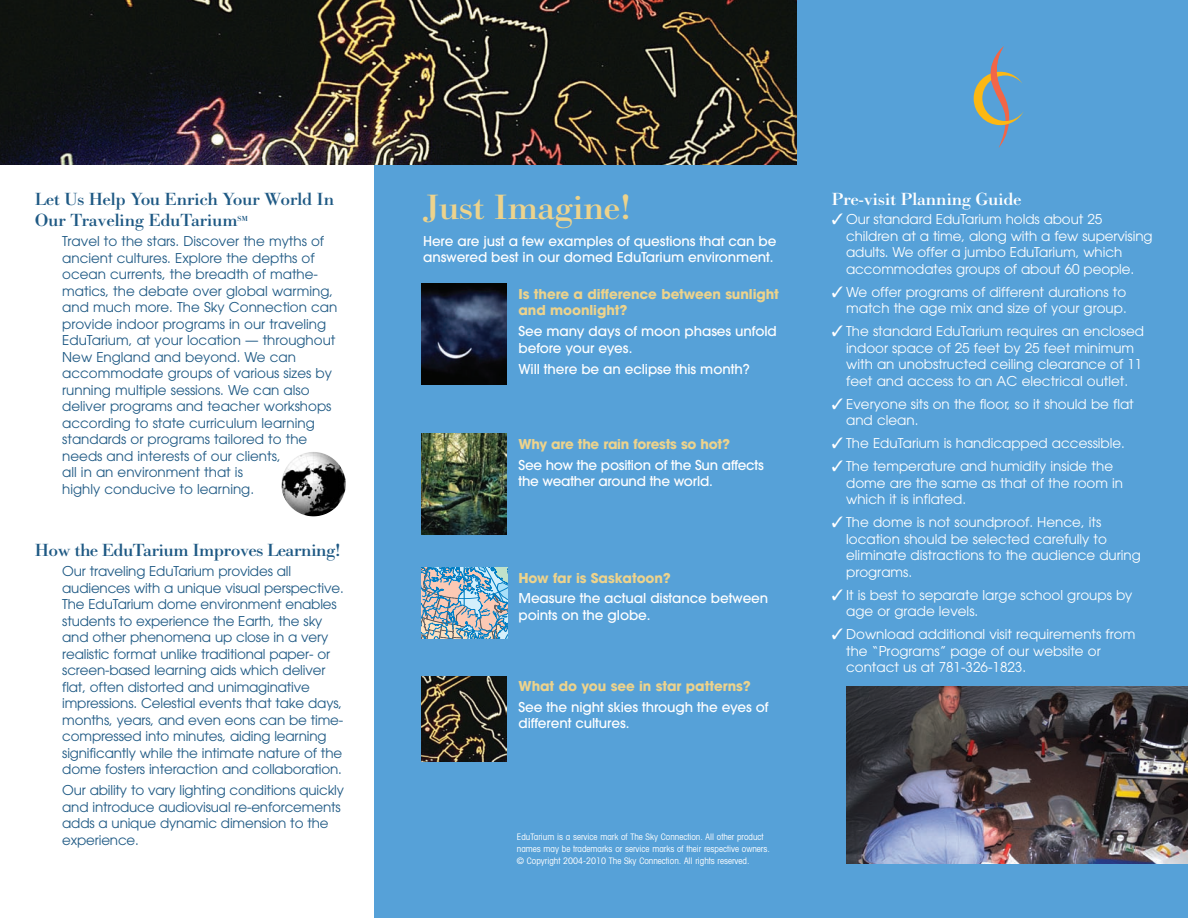
<style>
.page{position:relative;width:1188px;height:918px;background:#fff}
.page>*{position:absolute;margin:0;border:0;box-sizing:border-box;transform-origin:0 0}
.t1{font:700 36px "Bodoni Classico";color:#edd38c}
.t2{font:700 18px/21px "Bodoni Classico";color:#1e5984}
.t3{font:700 18px "Bodoni Classico";color:#fff}
.t4{font:13.5px/16.5px "Avant Garde";letter-spacing:-.01em;color:#1e5984}
.t5{font:13.5px/16.5px "Avant Garde";color:#fff}
.t6{font:500 13.5px/16.5px "Avant Garde";letter-spacing:-.005em;color:#fff}
.t7{font:700 13.5px/16.5px "Avant Garde";letter-spacing:-.005em;color:#edd38c}
.t8{font:condensed 9px/12px "Avant Garde";color:#fff}
.t9{font:700 7.5px "Bodoni Classico";color:#1e5984}
</style>
<div class="page">
<div style="left:374px;top:0;width:814px;height:918px;background:#56a1d8"></div>
<img style="left:0;top:0;width:796px;height:165px">
<img style="left:421px;top:677px;width:85px;height:84px">
<svg style="left:974px;top:46px;width:50px;height:102px"></svg>
<img style="left:847px;top:686px;width:341px;height:178px">
<img style="left:421px;top:284px;width:85px;height:100px">
<img style="left:421px;top:433px;width:85px;height:101px">
<svg style="left:421px;top:567px;width:87px;height:72px;background:#97b1bf"></svg>
<img style="left:281px;top:452px;width:65px;height:64px">
<h2 class="t2" style="left:35px;top:188px;width:300px">Let Us Help You Enrich Your World In<br>Our Traveling EduTarium</h2>
<p class="t9" style="left:238px;top:214px;width:12px">SM</p>
<p class="t4" style="left:62px;top:234px;width:277px">Travel to the stars. Discover the myths of ancient cultures. Explore the depths of ocean currents, the breadth of mathe&shy;matics, the debate over global warming, and much more. The Sky Connection can provide indoor programs in our traveling EduTarium, at your location — throughout New England and beyond. We can accommodate groups of various sizes by running multiple sessions. We can also deliver programs and teacher workshops according to state curriculum learning standards or programs tailored to the needs and interests of our clients,<br>all in an environment that is<br>highly conducive to learning.</p>
<h2 class="t2" style="left:35px;top:539px;width:307px">How the EduTarium Improves Learning!</h2>
<p class="t4" style="left:62px;top:564px;width:283px">Our traveling EduTarium provides all audiences with a unique visual perspective.<br>The EduTarium dome environment enables students to experience the Earth, the sky and other phenomena up close in a very realistic format unlike traditional paper- or screen-based learning aids which deliver flat, often distorted and unimaginative impressions. Celestial events that take days, months, years, and even eons can be time&shy;compressed into minutes, aiding learning significantly while the intimate nature of the dome fosters interaction and collaboration.</p>
<p class="t4" style="left:62px;top:783px;width:283px">Our ability to vary lighting conditions quickly and introduce audiovisual re-enforcements adds a unique dynamic dimension to the experience.</p>
<h1 class="t1" style="left:423px;top:185px;width:210px">Just Imagine!</h1>
<p class="t6" style="left:423px;top:234px;width:355px">Here are just a few examples of questions that can be answered best in our domed EduTarium environment.</p>
<p class="t7" style="left:519px;top:288px;width:262px">Is there a difference between sunlight and moonlight?</p>
<p class="t6" style="left:519px;top:324px;width:260px">See many days of moon phases unfold before your eyes.</p>
<p class="t6" style="left:519px;top:362px;width:233px">Will there be an eclipse this month?</p>
<p class="t7" style="left:519px;top:438px;width:213px">Why are the rain forests so hot?</p>
<p class="t6" style="left:519px;top:458px;width:247px">See how the position of the Sun affects the weather around the world.</p>
<p class="t7" style="left:519px;top:571px;width:154px">How far is Saskatoon?</p>
<p class="t6" style="left:519px;top:591px;width:251px">Measure the actual distance between points on the globe.</p>
<p class="t7" style="left:519px;top:680px;width:234px">What do you see in star patterns?</p>
<p class="t6" style="left:519px;top:700px;width:252px">See the night skies through the eyes of different cultures.</p>
<p class="t8" style="left:517px;top:832px;width:254px">EduTarium is a service mark of The Sky Connection. All other product names may be trademarks or service marks of their respective owners. © Copyright 2004-2010 The Sky Connection. All rights reserved.</p>
<h2 class="t3" style="left:832px;top:188px;width:191px">Pre-visit Planning Guide</h2>
<p class="t5" style="left:846px;top:212px;width:308px;text-indent:-14px">✓ Our standard EduTarium holds about 25 children at a time, along with a few supervising adults. We offer a jumbo EduTarium, which accommodates groups of about 60 people.</p>
<p class="t5" style="left:832px;top:285px;width:296px;text-align:right">✓ We offer programs of different durations to match the age mix and size of your group.</p>
<p class="t5" style="left:846px;top:324px;width:299px;text-indent:-14px">✓ The standard EduTarium requires an enclosed indoor space of 25 feet by 25 feet minimum with an unobstructed ceiling clearance of 11 feet and access to an AC electrical outlet.</p>
<p class="t5" style="left:846px;top:397px;width:289px;text-indent:-14px">✓ Everyone sits on the floor, so it should be flat and clean.</p>
<p class="t5" style="left:832px;top:436px;width:295px">✓ The EduTarium is handicapped accessible.</p>
<p class="t5" style="left:846px;top:459px;width:279px;text-indent:-14px">✓ The temperature and humidity inside the dome are the same as that of the room in which it is inflated.</p>
<p class="t5" style="left:846px;top:515px;width:296px;text-indent:-14px">✓ The dome is not soundproof. Hence, its location should be selected carefully to eliminate distractions to the audience during programs.</p>
<p class="t5" style="left:846px;top:588px;width:288px;text-indent:-14px">✓ It is best to separate large school groups by age or grade levels.</p>
<p class="t5" style="left:846px;top:627px;width:291px;text-indent:-14px">✓ Download additional visit requirements from the “Programs” page of our website or contact us at 781-326-1823.</p>
</div>
